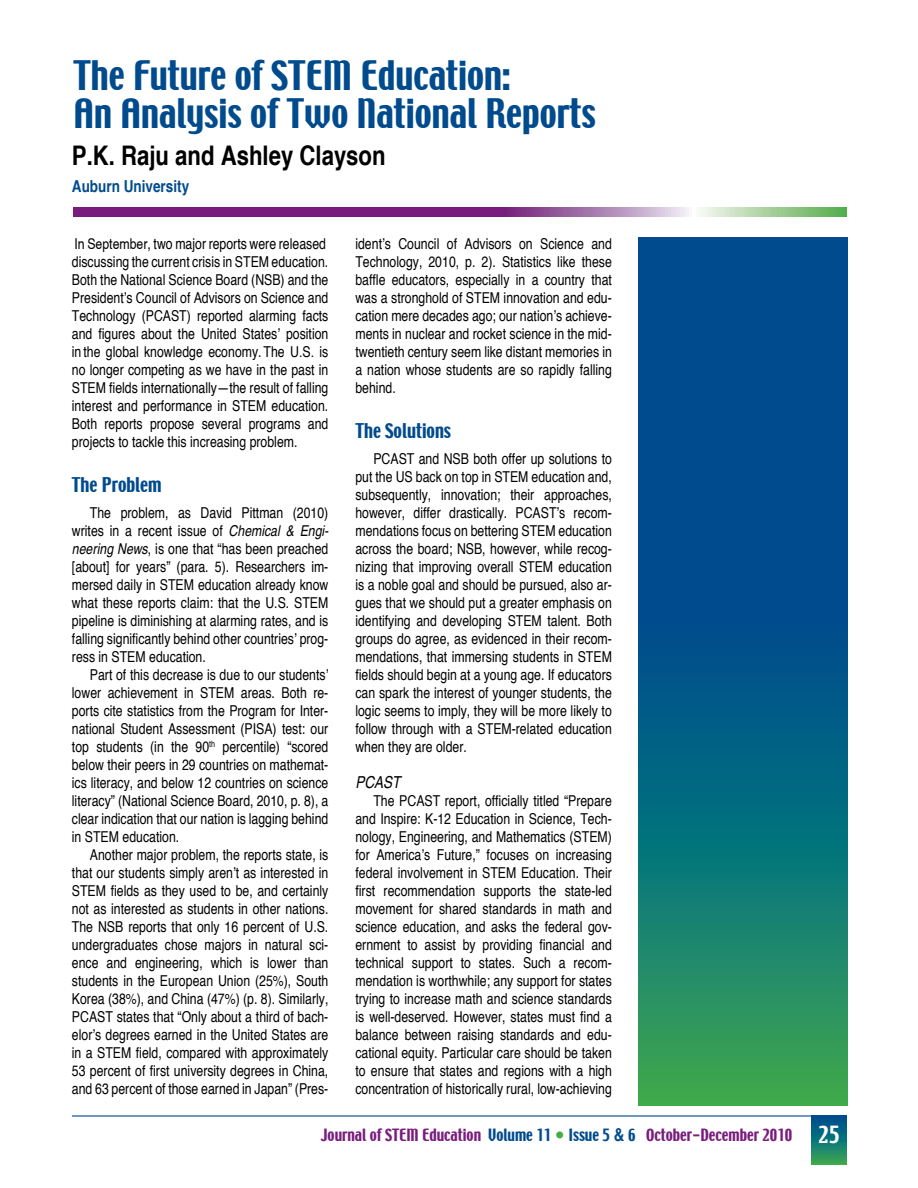
<style>
.page{position:relative;width:918px;height:1188px;background:#fff}
.page>*{position:absolute;margin:0;border:0;box-sizing:border-box;transform-origin:0 0}
.t1{font:36px/37.5px "Techno";color:#004b8d}
.t2{font:700 condensed 27px "Helvetica";color:#000}
.t3{font:18px "Techno";color:#004b8d}
.t4{font:700 condensed 16.5px "Helvetica";color:#004b8d}
.t5{font:italic condensed 16.5px "Helvetica";color:#000}
.t6{font:condensed 15px/18px "Helvetica";color:#000;text-align:justify}
.t7{font:15px "Techno";color:#781d7d}
.s1{font-style:italic}
.s2{color:#004b8d}
.s3{font-size:16.5px;color:#41ad49}
.s4{font-family:"Helvetica";font-weight:700;font-stretch:condensed;font-size:18px;color:#004b8d}
.s5{font-size:21px;color:#fff}
</style>
<div class="page">
<hr style="left:72px;top:1115px;width:774px;height:2px;background:#004b8d">
<svg style="left:811px;top:1117px;width:35px;height:47px;background:#127774"></svg>
<svg style="left:73px;top:208px;width:773px;height:8px;background:#8e5a92"></svg>
<svg style="left:639px;top:238px;width:209px;height:868px;background:#0a647f"></svg>
<h1 class="t1" style="left:73px;top:59px;width:524px">The Future of STEM Education:<br>An Analysis of Two National Reports</h1>
<h2 class="t2" style="left:72px;top:139px;width:315px">P.K. Raju and Ashley Clayson</h2>
<p class="t4" style="left:72px;top:176px;width:119px">Auburn University</p>
<p class="t6" style="left:72px;top:235px;width:258px;text-align:left;text-indent:76px">, two major reports were released discussing the current crisis in STEM education.<br>Both the National Science Board (NSB) and the President’s Council of Advisors on Science and Technology (PCAST) reported alarming facts and figures about the United States’ position in the global knowledge economy. The U.S. is no longer competing as we have in the past in STEM fields internationally—the result of falling interest and performance in STEM education.<br>Both reports propose several programs and projects to tackle this increasing problem.</p>
<p class="t3" style="left:72px;top:473px;width:91px">The Problem</p>
<p class="t6" style="left:72px;top:503px;width:258px;text-indent:18px">The problem, as David Pittman (2010) writes in a recent issue of <span class="s1">Chemical &amp; Engi&shy;neering News</span>, is one that “has been preached [about] for years” (para. 5). Researchers im&shy;mersed daily in STEM education already know what these reports claim: that the U.S. STEM pipeline is diminishing at alarming rates, and is falling significantly behind other countries’ prog&shy;ress in STEM education.</p>
<p class="t6" style="left:72px;top:665px;width:258px;text-indent:18px">Part of this decrease is due to our students’ lower achievement in STEM areas. Both re&shy;ports cite statistics from the Program for Inter&shy;national Student Assessment (PISA) test: our top students (in the 90<sup>th</sup> percentile) “scored below their peers in 29 countries on mathemat&shy;ics literacy, and below 12 countries on science literacy” (National Science Board, 2010, p. 8), a clear indication that our nation is lagging behind in STEM education.</p>
<p class="t6" style="left:72px;top:845px;width:258px;text-indent:18px">Another major problem, the reports state, is that our students simply aren’t as interested in STEM fields as they used to be, and certainly not as interested as students in other nations.<br>The NSB reports that only 16 percent of U.S. undergraduates chose majors in natural sci&shy;ence and engineering, which is lower than students in the European Union (25%), South Korea (38%), and China (47%) (p. 8). Similarly, PCAST states that “Only about a third of bach&shy;elor’s degrees earned in the United States are in a STEM field, compared with approximately 53 percent of first university degrees in China, and 63 percent of those earned in Japan” (Pres-</p>
<p class="t6" style="left:355px;top:235px;width:258px">ident’s Council of Advisors on Science and Technology, 2010, p. 2). Statistics like these baffle educators, especially in a country that was a stronghold of STEM innovation and edu&shy;cation mere decades ago; our nation’s achieve&shy;ments in nuclear and rocket science in the mid&shy;twentieth century seem like distant memories in a nation whose students are so rapidly falling behind.</p>
<p class="t3" style="left:355px;top:419px;width:97px">The Solutions</p>
<p class="t6" style="left:355px;top:449px;width:258px;text-indent:18px">PCAST and NSB both offer up solutions to put the US back on top in STEM education and, subsequently, innovation; their approaches, however, differ drastically. PCAST’s recom&shy;mendations focus on bettering STEM education across the board; NSB, however, while recog&shy;nizing that improving overall STEM education is a noble goal and should be pursued, also ar&shy;gues that we should put a greater emphasis on identifying and developing STEM talent. Both groups do agree, as evidenced in their recom&shy;mendations, that immersing students in STEM fields should begin at a young age. If educators can spark the interest of younger students, the logic seems to imply, they will be more likely to follow through with a STEM-related education when they are older.</p>
<p class="t5" style="left:355px;top:772px;width:47px">PCAST</p>
<p class="t6" style="left:355px;top:791px;width:258px;text-indent:18px">The PCAST report, officially titled “Prepare and Inspire: K-12 Education in Science, Tech&shy;nology, Engineering, and Mathematics (STEM) for America’s Future,” focuses on increasing federal involvement in STEM Education. Their first recommendation supports the state-led movement for shared standards in math and science education, and asks the federal gov&shy;ernment to assist by providing financial and technical support to states. Such a recom&shy;mendation is worthwhile; any support for states trying to increase math and science standards is well-deserved. However, states must find a balance between raising standards and edu&shy;cational equity. Particular care should be taken to ensure that states and regions with a high concentration of historically rural, low-achieving</p>
<p class="t7" style="left:321px;top:1125px;width:520px">Journal of STEM Education <span class="s2">Volume 11</span> <span class="s3">•</span> <span class="s2">Issue 5</span> <span class="s4">&amp;</span> <span class="s2">6</span> October-December 2010 <span class="s5">25</span></p>
</div>
